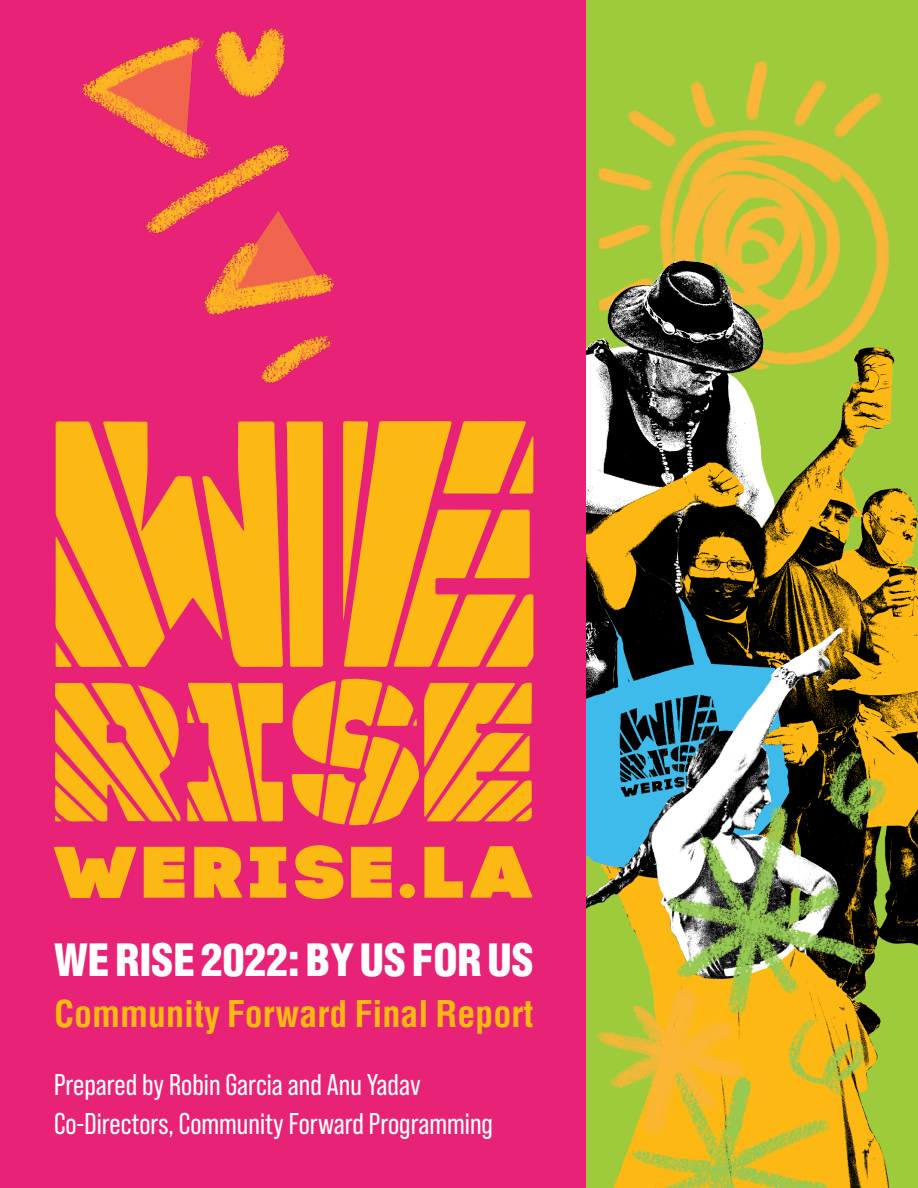
<style>
.page{position:relative;width:918px;height:1188px;background:#fff}
.page>*{position:absolute;margin:0;border:0;box-sizing:border-box;transform-origin:0 0}
.t1{font:900 condensed 43.5px "Helvetica LT Std";color:#fff}
.t2{font:700 condensed 36px "Helvetica LT Std";color:#fdb913}
.t3{font:30px/39px "Bebas Neue Pro";color:#fff}
</style>
<div class="page">
<div style="left:0;top:0;width:587px;height:1188px;background:#e82276"></div>
<svg style="left:54px;top:421px;width:480px;height:405px;fill:#fdb913"></svg>
<svg style="left:54px;top:847px;width:82px;height:51px"></svg>
<svg style="left:144px;top:847px;width:41px;height:51px;background:#fbab1c"></svg>
<svg style="left:194px;top:847px;width:48px;height:51px;background:#faa420"></svg>
<svg style="left:250px;top:847px;width:36px;height:51px"></svg>
<svg style="left:295px;top:845px;width:48px;height:54px"></svg>
<svg style="left:351px;top:847px;width:41px;height:51px;background:#fbab1b"></svg>
<svg style="left:400px;top:883px;width:15px;height:15px"></svg>
<svg style="left:424px;top:847px;width:39px;height:51px"></svg>
<svg style="left:470px;top:846px;width:62px;height:52px"></svg>
<img style="left:81px;top:28px;width:263px;height:440px">
<img style="left:587px;top:0;width:331px;height:1188px">
<h1 class="t1" style="left:54px;top:932px;width:481px">WE RISE 2022: BY US FOR US</h1>
<p class="t2" style="left:54px;top:992px;width:481px">Community Forward Final Report</p>
<p class="t3" style="left:54px;top:1065px;width:441px">Prepared by Robin Garcia and Anu Yadav<br>Co-Directors, Community Forward Programming</p>
</div>
